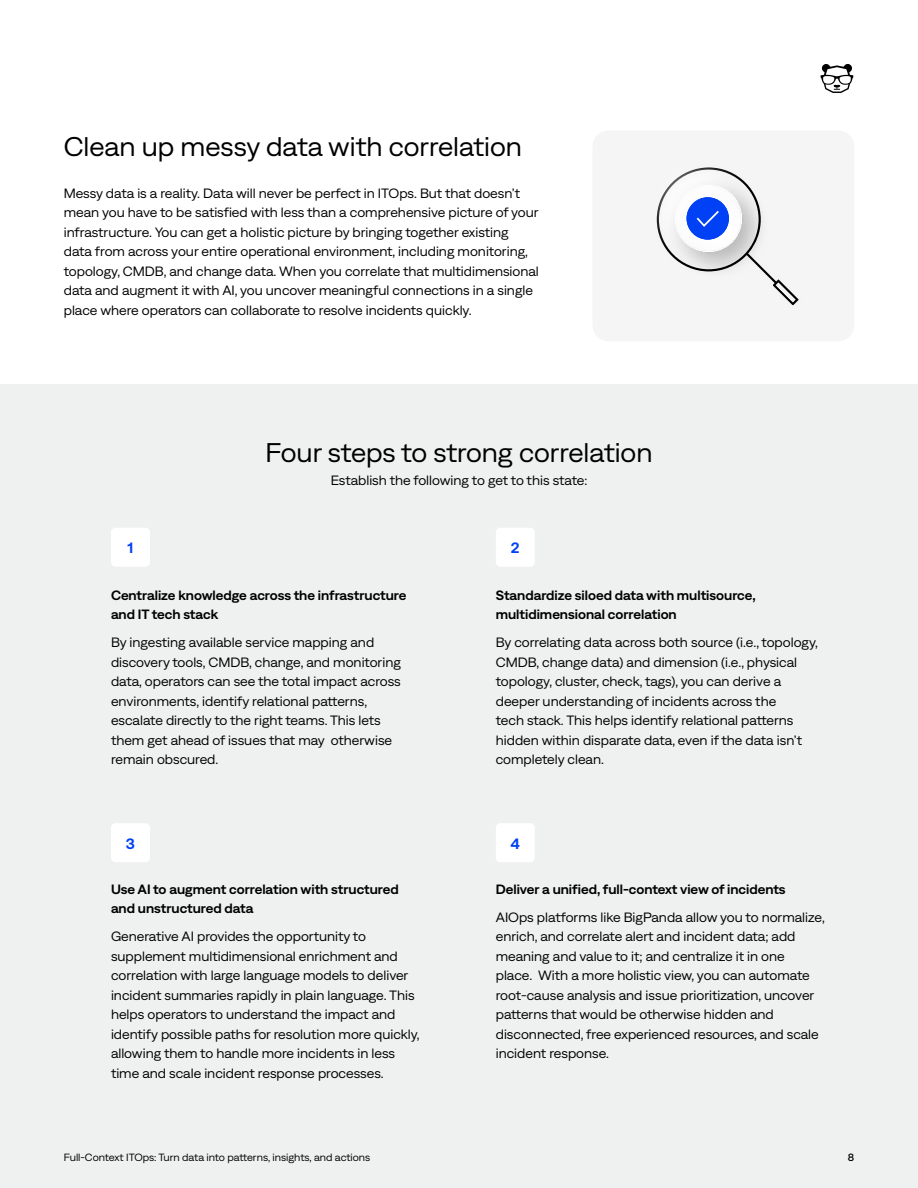
<style>
.page{position:relative;width:918px;height:1188px;background:#fff}
.page>*{position:absolute;margin:0;border:0;box-sizing:border-box;transform-origin:0 0}
.t1{font:27px "Denim WD";color:#000}
.t2{font:600 15px "Denim WD";color:#0041f5}
.t3{font:13.5px/19.5px "Denim WD";color:#000}
.t4{font:600 13.5px/19.5px "Denim WD";color:#000}
.t5{font:10.5px "Denim WD";color:#000}
.t6{font:500 10.5px "Denim WD";color:#000}
</style>
<div class="page">
<div style="left:0;top:384px;width:918px;height:804px;background:#eff0f0"></div>
<svg style="left:820px;top:64px;width:33px;height:29px"></svg>
<div style="left:111px;top:528px;width:39px;height:39px;background:#fff;border-radius:4px"></div>
<div style="left:111px;top:823px;width:39px;height:39px;background:#fff;border-radius:4px"></div>
<div style="left:496px;top:528px;width:39px;height:39px;background:#fff;border-radius:4px"></div>
<div style="left:496px;top:823px;width:39px;height:39px;background:#fff;border-radius:4px"></div>
<div style="left:593px;top:130px;width:261px;height:211px;background:#f5f5f5;border-radius:16px"></div>
<svg style="left:656px;top:167px;width:143px;height:139px"></svg>
<p class="t1" style="left:64px;top:128px;width:460px">Clean up messy data with correlation</p>
<p class="t3" style="left:64px;top:182px;width:477px">Messy data is a reality. Data will never be perfect in ITOps. But that doesn’t mean you have to be satisfied with less than a comprehensive picture of your infrastructure. You can get a holistic picture by bringing together existing data from across your entire operational environment, including monitoring, topology, CMDB, and change data. When you correlate that multidimensional data and augment it with AI, you uncover meaningful connections in a single place where operators can collaborate to resolve incidents quickly.</p>
<p class="t1" style="left:266px;top:433px;width:388px">Four steps to strong correlation</p>
<p class="t2" style="left:128px;top:537px;width:7px">1</p>
<p class="t3" style="left:331px;top:470px;width:258px">Establish the following to get to this state:</p>
<p class="t2" style="left:511px;top:537px;width:10px">2</p>
<p class="t4" style="left:111px;top:584px;width:297px">Centralize knowledge across the infrastructure and IT tech stack</p>
<p class="t3" style="left:111px;top:632px;width:291px">By ingesting available service mapping and discovery tools, CMDB, change, and monitoring data, operators can see the total impact across environments, identify relational patterns, escalate directly to the right teams. This lets them get ahead of issues that may otherwise remain obscured.</p>
<p class="t2" style="left:126px;top:833px;width:11px">3</p>
<p class="t4" style="left:111px;top:879px;width:289px">Use AI to augment correlation with structured and unstructured data</p>
<p class="t3" style="left:111px;top:926px;width:310px">Generative AI provides the opportunity to supplement multidimensional enrichment and correlation with large language models to deliver incident summaries rapidly in plain language. This helps operators to understand the impact and identify possible paths for resolution more quickly, allowing them to handle more incidents in less time and scale incident response processes.</p>
<p class="t4" style="left:496px;top:584px;width:262px">Standardize siloed data with multisource, multidimensional correlation</p>
<p class="t3" style="left:496px;top:632px;width:324px">By correlating data across both source (i.e., topology, CMDB, change data) and dimension (i.e., physical topology, cluster, check, tags), you can derive a deeper understanding of incidents across the<br>tech stack. This helps identify relational patterns hidden within disparate data, even if the data isn’t completely clean.</p>
<p class="t2" style="left:511px;top:833px;width:11px">4</p>
<p class="t4" style="left:496px;top:879px;width:291px">Deliver a unified, full-context view of incidents</p>
<p class="t3" style="left:496px;top:907px;width:331px">AIOps platforms like BigPanda allow you to normalize, enrich, and correlate alert and incident data; add meaning and value to it; and centralize it in one<br>place. With a more holistic view, you can automate root-cause analysis and issue prioritization, uncover patterns that would be otherwise hidden and disconnected, free experienced resources, and scale incident response.</p>
<p class="t5" style="left:64px;top:1150px;width:308px">Full-Context ITOps: Turn data into patterns, insights, and actions</p>
<p class="t6" style="left:848px;top:1150px;width:8px">8</p>
</div>
